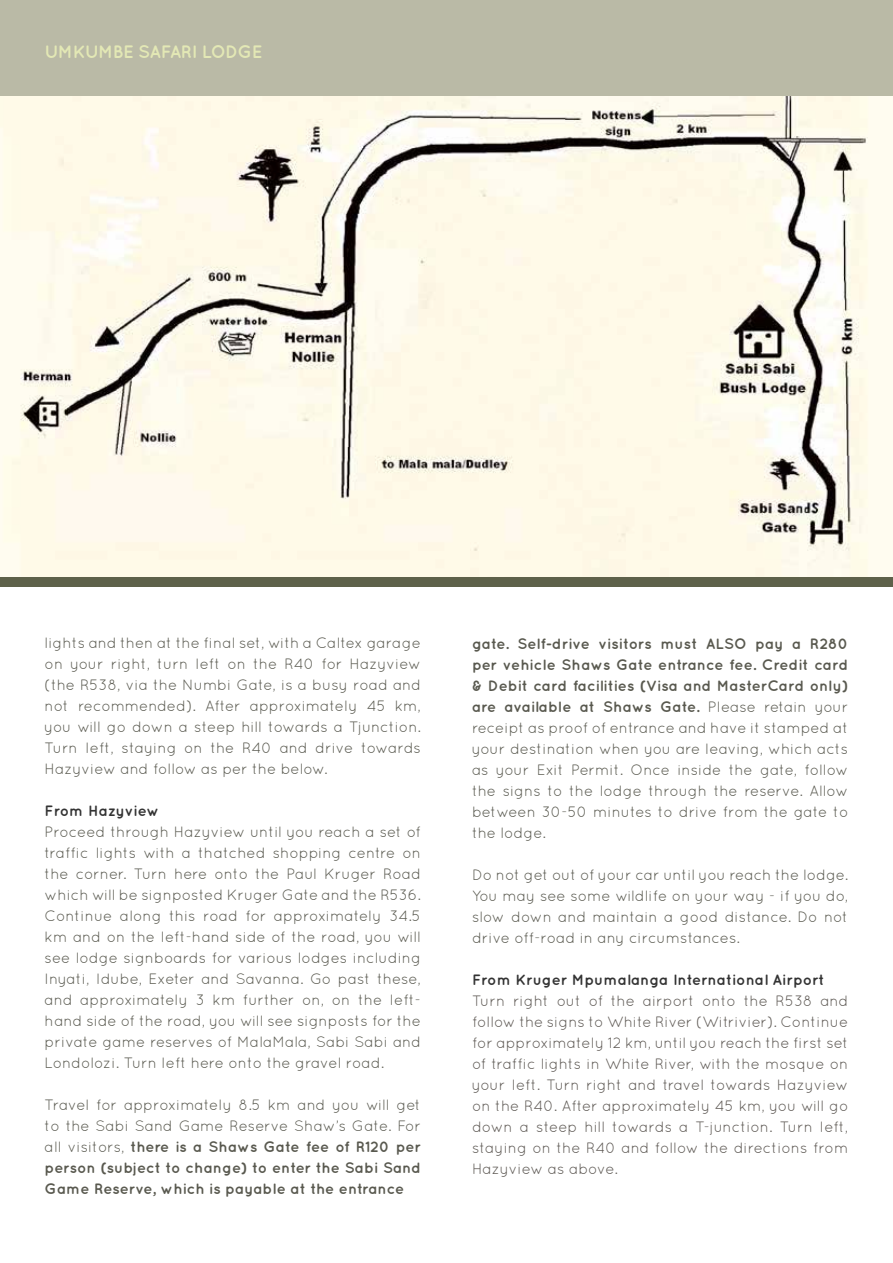
<style>
.page{position:relative;width:893px;height:1263px;background:#fff}
.page>*{position:absolute;margin:0;border:0;box-sizing:border-box;transform-origin:0 0}
.t1{font:700 18px "Quicksand";letter-spacing:-.025em;color:#e3e8b5}
.t2{font:15px/21px "Quicksand";color:#59594f;text-align:justify}
.t3{font:15px/21px "Quicksand";color:#5c5752;text-align:justify}
.t4{font:700 15px/21px "Quicksand";color:#59594f;text-align:justify}
.t5{font:700 15px "Quicksand";color:#333}
.s1{font-weight:400}
.s2{font-weight:700}
</style>
<div class="page">
<div style="left:0;top:0;width:893px;height:96px;background:#babaa6"></div>
<img style="left:0;top:96px;width:893px;height:481px">
<div style="left:0;top:577px;width:893px;height:9px;background:#5e614a"></div>
<p class="t1" style="left:45px;top:41px;width:219px">UMKUMBE SAFARI LODGE</p>
<p class="t2" style="left:45px;top:632px;width:378px">lights and then at the final set, with a Caltex garage on your right, turn left on the R40 for Hazyview (the R538, via the Numbi Gate, is a busy road and not recommended). After approximately 45 km, you will go down a steep hill towards a Tjunction.<br>Turn left, staying on the R40 and drive towards Hazyview and follow as per the below.</p>
<p class="t5" style="left:45px;top:801px;width:116px">From Hazyview</p>
<p class="t2" style="left:45px;top:821px;width:378px">Proceed through Hazyview until you reach a set of traffic lights with a thatched shopping centre on the corner. Turn here onto the Paul Kruger Road which will be signposted Kruger Gate and the R536.<br>Continue along this road for approximately 34.5 km and on the left-hand side of the road, you will see lodge signboards for various lodges including Inyati, Idube, Exeter and Savanna. Go past these, and approximately 3 km further on, on the left&shy;hand side of the road, you will see signposts for the private game reserves of MalaMala, Sabi Sabi and Londolozi. Turn left here onto the gravel road.</p>
<p class="t4" style="left:45px;top:1094px;width:378px"><span class="s1">Travel for approximately 8.5 km and you will get to the Sabi Sand Game Reserve Shaw’s Gate. For all visitors,</span> there is a Shaws Gate fee of R120 per person (subject to change) to enter the Sabi Sand Game Reserve, which is payable at the entrance</p>
<p class="t2" style="left:472px;top:633px;width:378px"><span class="s2">gate. Self-drive visitors must ALSO pay a R280 per vehicle Shaws Gate entrance fee. Credit card &amp; Debit card facilities (Visa and MasterCard only) are available at Shaws Gate.</span> Please retain your receipt as proof of entrance and have it stamped at your destination when you are leaving, which acts as your Exit Permit. Once inside the gate, follow the signs to the lodge through the reserve. Allow between 30-50 minutes to drive from the gate to the lodge.</p>
<p class="t2" style="left:472px;top:864px;width:378px">Do not get out of your car until you reach the lodge.<br>You may see some wildlife on your way - if you do, slow down and maintain a good distance. Do not drive off-road in any circumstances.</p>
<p class="t5" style="left:472px;top:970px;width:354px">From Kruger Mpumalanga International Airport</p>
<p class="t3" style="left:472px;top:990px;width:378px">Turn right out of the airport onto the R538 and follow the signs to White River (Witrivier). Continue for approximately 12 km, until you reach the first set of traffic lights in White River, with the mosque on your left. Turn right and travel towards Hazyview on the R40. After approximately 45 km, you will go down a steep hill towards a T-junction. Turn left, staying on the R40 and follow the directions from Hazyview as above.</p>
</div>
